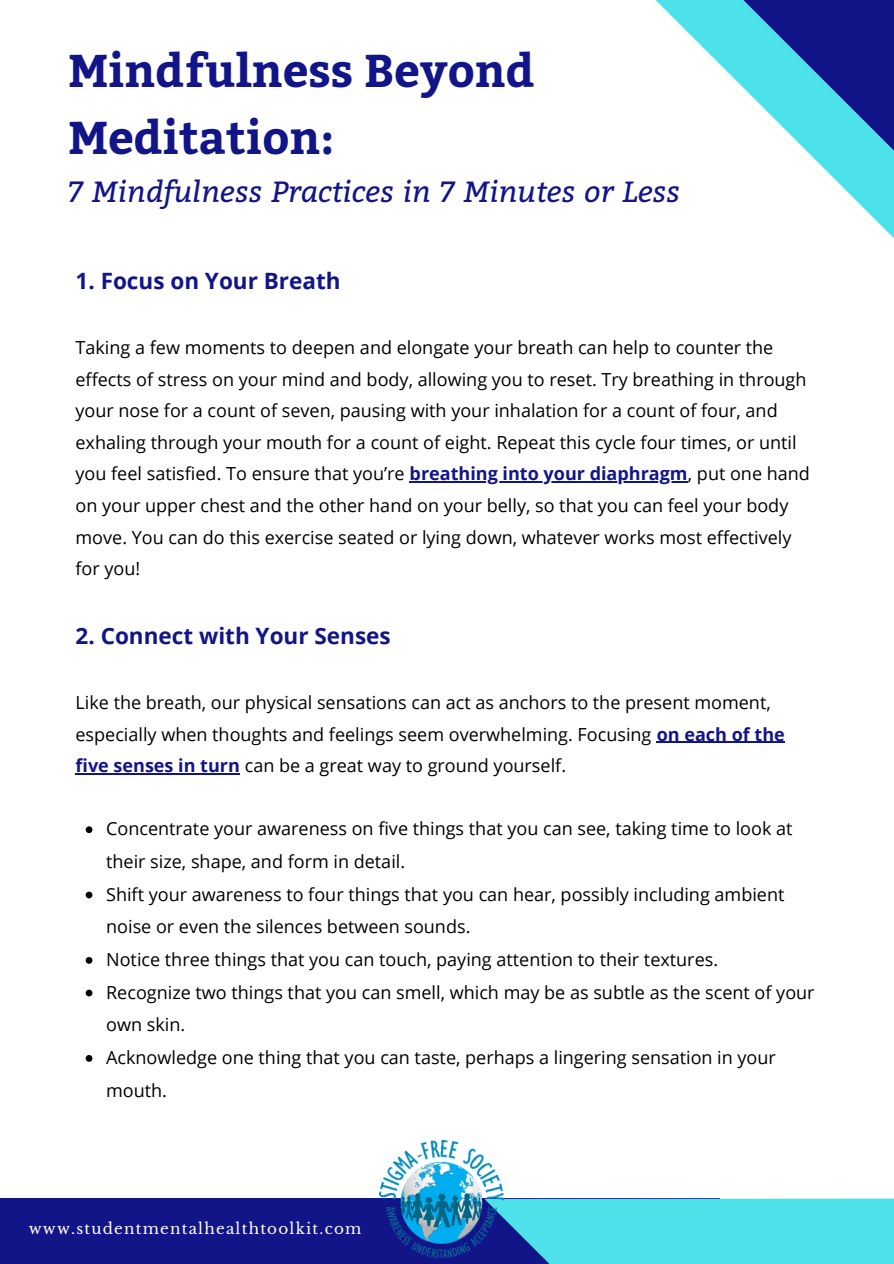
<style>
.page{position:relative;width:894px;height:1264px;background:#fff}
.page>*{position:absolute;margin:0;border:0;box-sizing:border-box;transform-origin:0 0}
.t1{font:700 45.75px/66.4px "Bitter";color:#121588}
.t2{font:italic 29.25px "Bitter";color:#121588}
.t3{font:700 22.5px "Open Sans";color:#121588}
.t4{font:18px/31.5px "Open Sans";color:#000}
.t5{font:15.15px "Libre Baskerville";letter-spacing:.08em;color:#fff}
.s1{font-weight:700;color:#121588}
</style>
<div class="page">
<div style="left:0;top:1198px;width:719px;height:65px;background:#121588"></div>
<svg style="left:503px;top:1190px;width:390px;height:73px;background:#5edbe7"></svg>
<svg style="left:656px;top:0;width:31px;height:31px"></svg>
<svg style="left:687px;top:0;width:206px;height:237px"></svg>
<img style="left:379px;top:1140px;width:124px;height:117px">
<svg style="left:86px;top:826px;width:6px;height:7px"></svg>
<svg style="left:86px;top:891px;width:6px;height:7px"></svg>
<svg style="left:86px;top:957px;width:6px;height:6px"></svg>
<svg style="left:86px;top:989px;width:6px;height:7px"></svg>
<svg style="left:86px;top:1055px;width:6px;height:6px"></svg>
<hr style="left:409px;top:481px;width:278px;height:2px;background:#121588">
<hr style="left:656px;top:741px;width:128px;height:2px;background:#121588">
<hr style="left:75px;top:773px;width:165px;height:1px;background:#121588">
<p class="t1" style="left:68px;top:35px;width:467px">Mindfulness Beyond<br>Meditation:</p>
<p class="t2" style="left:68px;top:170px;width:613px">7 Mindfulness Practices in 7 Minutes or Less</p>
<p class="t3" style="left:75px;top:265px;width:266px">1. Focus on Your Breath</p>
<p class="t4" style="left:75px;top:331px;width:735px">Taking a few moments to deepen and elongate your breath can help to counter the effects of stress on your mind and body, allowing you to reset. Try breathing in through your nose for a count of seven, pausing with your inhalation for a count of four, and exhaling through your mouth for a count of eight. Repeat this cycle four times, or until you feel satisfied. To ensure that you’re <span class="s1">breathing into your diaphragm</span>, put one hand on your upper chest and the other hand on your belly, so that you can feel your body move. You can do this exercise seated or lying down, whatever works most effectively for you!</p>
<p class="t3" style="left:75px;top:619px;width:316px">2. Connect with Your Senses</p>
<p class="t4" style="left:75px;top:686px;width:710px">Like the breath, our physical sensations can act as anchors to the present moment, especially when thoughts and feelings seem overwhelming. Focusing <span class="s1">on each of the five senses in turn</span> can be a great way to ground yourself.</p>
<p class="t4" style="left:106px;top:812px;width:687px;line-height:32.7px">Concentrate your awareness on five things that you can see, taking time to look at their size, shape, and form in detail.</p>
<p class="t4" style="left:106px;top:877px;width:679px;line-height:32.7px">Shift your awareness to four things that you can hear, possibly including ambient noise or even the silences between sounds.</p>
<p class="t4" style="left:106px;top:943px;width:613px">Notice three things that you can touch, paying attention to their textures.</p>
<p class="t4" style="left:106px;top:975px;width:709px;line-height:32.7px">Recognize two things that you can smell, which may be as subtle as the scent of your own skin.</p>
<p class="t4" style="left:106px;top:1040px;width:671px;line-height:32.7px">Acknowledge one thing that you can taste, perhaps a lingering sensation in your mouth.</p>
<p class="t5" style="left:29px;top:1219px;width:334px">www.studentmentalhealthtoolkit.com</p>
</div>
